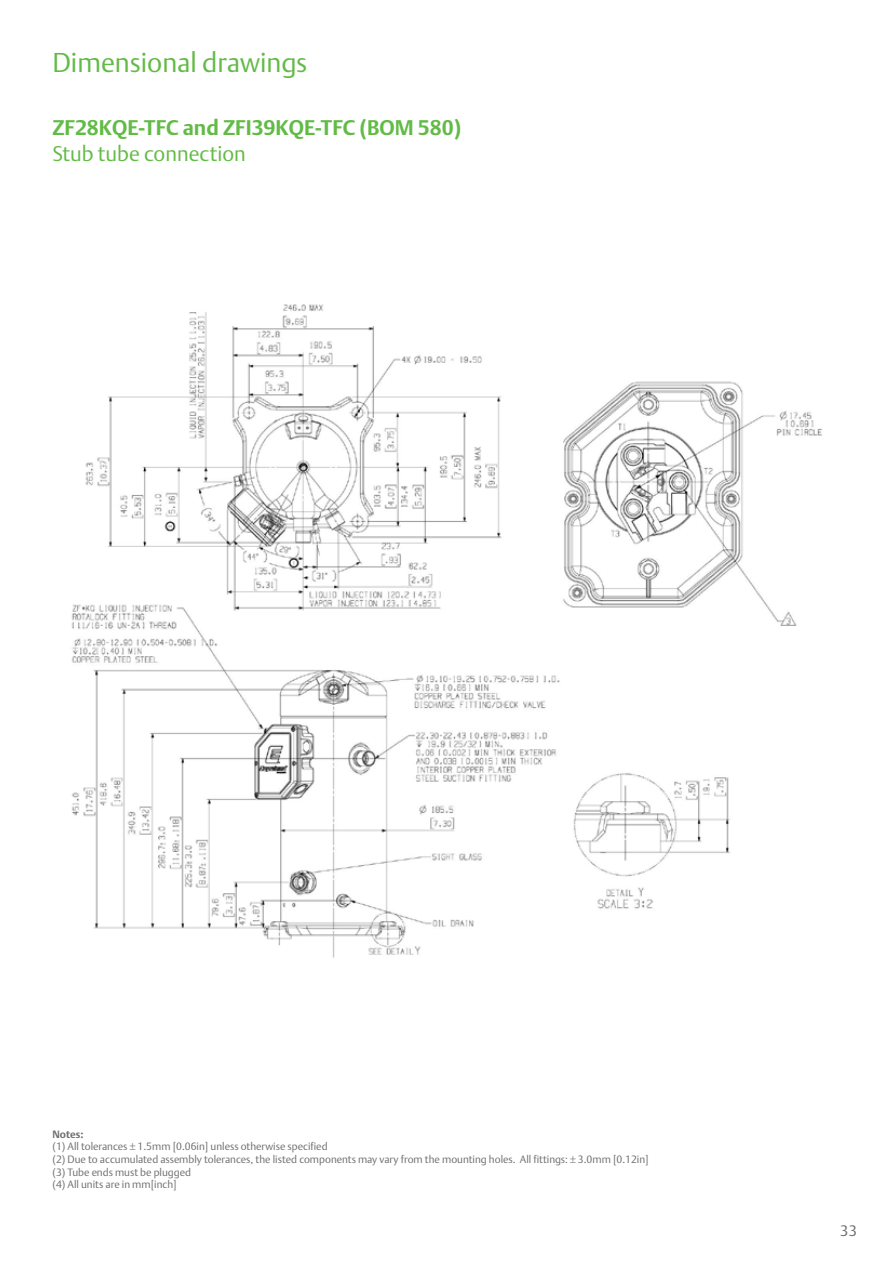
<style>
.page{position:relative;width:893px;height:1263px;background:#fff}
.page>*{position:absolute;margin:0;border:0;box-sizing:border-box;transform-origin:0 0}
.t1{font:300 27px "DTL Argo T";color:#62bb46}
.t2{font:700 21px "DTL Argo T";color:#62bb46}
.t3{font:300 21px "DTL Argo T";color:#62bb46}
.t4{font:300 15px "DTL Argo T";color:#6d6e71}
.t5{font:300 10.5px/12.6px "DTL Argo T";color:#6d6e71}
.t6{font:700 10.5px "DTL Argo T";color:#6d6e71}
</style>
<div class="page">
<img style="left:71px;top:304px;width:752px;height:654px">
<h1 class="t1" style="left:52px;top:47px;width:256px">Dimensional drawings</h1>
<h2 class="t2" style="left:52px;top:115px;width:411px">ZF28KQE-TFC and ZFI39KQE-TFC (BOM 580)</h2>
<h2 class="t3" style="left:52px;top:141px;width:195px">Stub tube connection</h2>
<p class="t6" style="left:52px;top:1128px;width:33px">Notes:</p>
<p class="t5" style="left:52px;top:1140px;width:598px">(1) All tolerances ± 1.5mm [0.06in] unless otherwise specified<br>(2) Due to accumulated assembly tolerances, the listed components may vary from the mounting holes. All fittings: ± 3.0mm [0.12in] (3) Tube ends must be plugged<br>(4) All units are in mm[inch]</p>
<h3 class="t4" style="left:840px;top:1222px;width:18px">33</h3>
</div>
